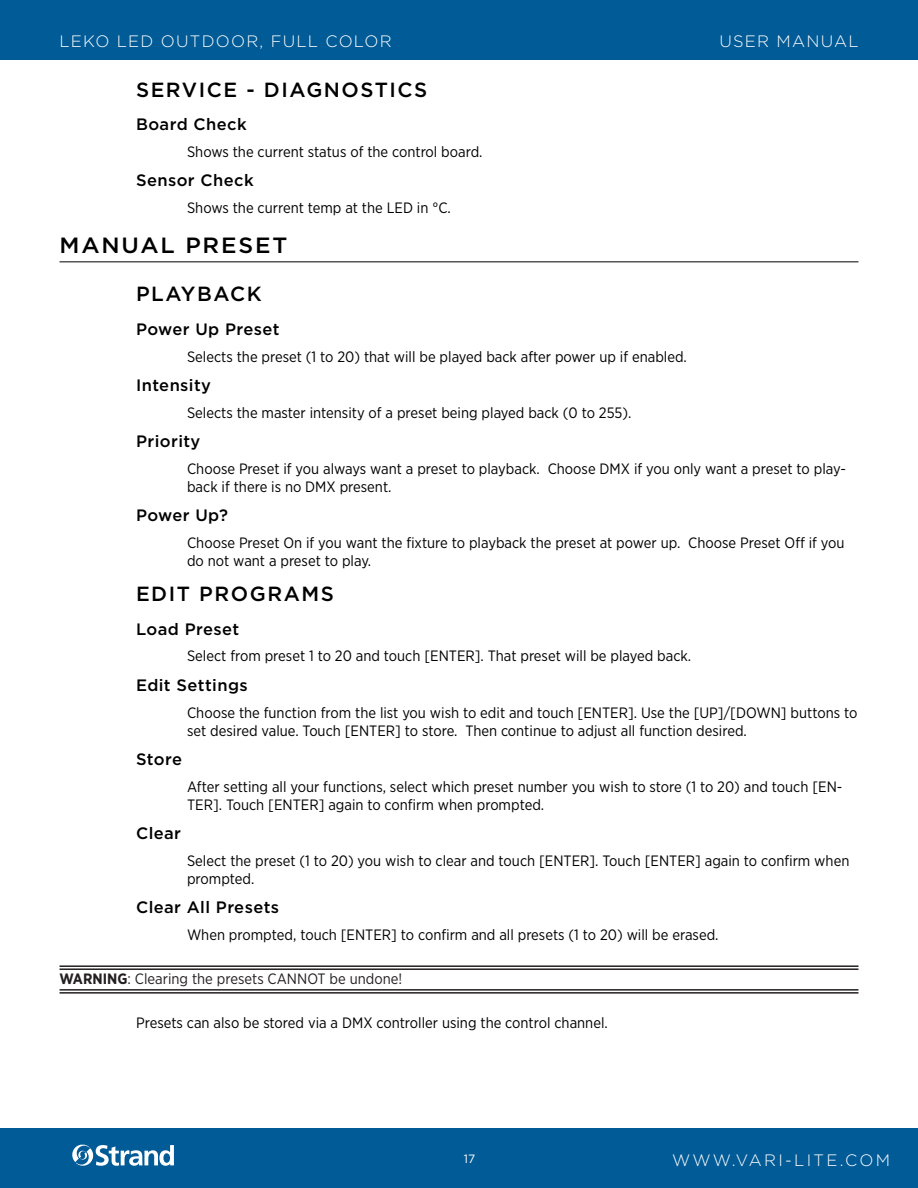
<style>
.page{position:relative;width:918px;height:1188px;background:#fff}
.page>*{position:absolute;margin:0;border:0;box-sizing:border-box;transform-origin:0 0}
.HEADING_1{font:500 22.05px "Gotham";letter-spacing:.08em;color:#000;scale:1.05 1}
.HEADING_2_plain{font:500 20.4px "Gotham";letter-spacing:.075em;color:#000}
.HEADING_4{font:500 16.5px "Gotham";letter-spacing:.025em;color:#000}
.t1{font:300 16.5px "Gotham";letter-spacing:.075em;color:#fff}
.t2{font:300 16.5px "Gotham";letter-spacing:.13em;color:#fff}
.Body_indented{font:15px/18px "Gotham Narrow";color:#000}
.Body{font:15px "Gotham Narrow";color:#000}
.Warning{font:15px "Gotham Narrow";color:#231f20}
.t3{font:12px "Gotham";color:#fff}
.s1{font-weight:700}
</style>
<div class="page">
<div style="left:0;top:1128px;width:918px;height:60px;background:#005b97"></div>
<div style="left:0;top:0;width:918px;height:60px;background:#005b97"></div>
<svg style="left:72px;top:1144px;width:102px;height:22px"></svg>
<hr style="left:60px;top:261px;width:798px;height:1px;background:#000">
<hr style="left:60px;top:992px;width:798px;height:2px;background:#231f20">
<hr style="left:60px;top:989px;width:798px;height:2px;background:#231f20">
<hr style="left:60px;top:965px;width:798px;height:2px;background:#231f20">
<hr style="left:60px;top:968px;width:798px;height:2px;background:#231f20">
<p class="t1" style="left:60px;top:31px;width:319px">LEKO LED OUTDOOR, FU LL COLOR</p>
<p class="t1" style="left:719px;top:31px;width:135px">USER MANUAL</p>
<p class="HEADING_2_plain" style="left:136px;top:76px;width:293px">SERVICE - DIAGNOSTICS</p>
<p class="HEADING_4" style="left:136px;top:114px;width:112px">Board Check</p>
<p class="Body_indented" style="left:187px;top:142px;width:297px">Shows the current status of the control board.</p>
<p class="HEADING_4" style="left:136px;top:170px;width:119px">Sensor Check</p>
<p class="Body_indented" style="left:187px;top:198px;width:265px">Shows the current temp at the LED in °C.</p>
<p class="HEADING_1" style="left:60px;top:231px;width:218px">MANUAL PRESET</p>
<p class="HEADING_2_plain" style="left:136px;top:281px;width:127px">PLAYBACK</p>
<p class="HEADING_4" style="left:136px;top:319px;width:145px">Power Up Preset</p>
<p class="Body_indented" style="left:187px;top:347px;width:501px">Selects the preset (1 to 20) that will be played back after power up if enabled.</p>
<p class="HEADING_4" style="left:136px;top:375px;width:77px">Intensity</p>
<p class="Body_indented" style="left:187px;top:403px;width:446px">Selects the master intensity of a preset being played back (0 to 255).</p>
<p class="HEADING_4" style="left:136px;top:431px;width:66px">Priority</p>
<p class="Body_indented" style="left:187px;top:459px;width:661px">Choose Preset if you always want a preset to playback. Choose DMX if you only want a preset to play&shy;back if there is no DMX present.</p>
<p class="HEADING_4" style="left:136px;top:505px;width:94px">Power Up?</p>
<p class="Body_indented" style="left:187px;top:533px;width:659px">Choose Preset On if you want the fixture to playback the preset at power up. Choose Preset Off if you do not want a preset to play.</p>
<p class="HEADING_2_plain" style="left:136px;top:581px;width:199px">EDIT PROGRAMS</p>
<p class="HEADING_4" style="left:136px;top:618px;width:105px">Load Preset</p>
<p class="Body_indented" style="left:187px;top:647px;width:506px">Select from preset 1 to 20 and touch [ENTER]. That preset will be played back.</p>
<p class="HEADING_4" style="left:136px;top:674px;width:113px">Edit Settings</p>
<p class="Body_indented" style="left:187px;top:703px;width:672px">Choose the function from the list you wish to edit and touch [ENTER]. Use the [UP]/[DOWN] buttons to set desired value. Touch [ENTER] to store. Then continue to adjust all function desired.</p>
<p class="HEADING_4" style="left:136px;top:748px;width:47px">Store</p>
<p class="Body_indented" style="left:187px;top:777px;width:657px">After setting all your functions, select which preset number you wish to store (1 to 20) and touch [EN-<br>TER]. Touch [ENTER] again to confirm when prompted.</p>
<p class="HEADING_4" style="left:136px;top:822px;width:47px">Clear</p>
<p class="Body_indented" style="left:187px;top:851px;width:664px">Select the preset (1 to 20) you wish to clear and touch [ENTER]. Touch [ENTER] again to confirm when prompted.</p>
<p class="HEADING_4" style="left:136px;top:896px;width:145px">Clear All Presets</p>
<p class="Body_indented" style="left:187px;top:925px;width:533px">When prompted, touch [ENTER] to confirm and all presets (1 to 20) will be erased.</p>
<p class="Warning" style="left:60px;top:969px;width:344px"><span class="s1">WARNING</span>: Clearing the presets CANNOT be undone!</p>
<p class="Body" style="left:136px;top:1013px;width:473px">Presets can also be stored via a DMX controller using the control channel.</p>
<p class="t3" style="left:464px;top:1152px;width:13px">17</p>
<p class="t2" style="left:672px;top:1150px;width:219px">WWW.VAR I-LITE.COM</p>
</div>
